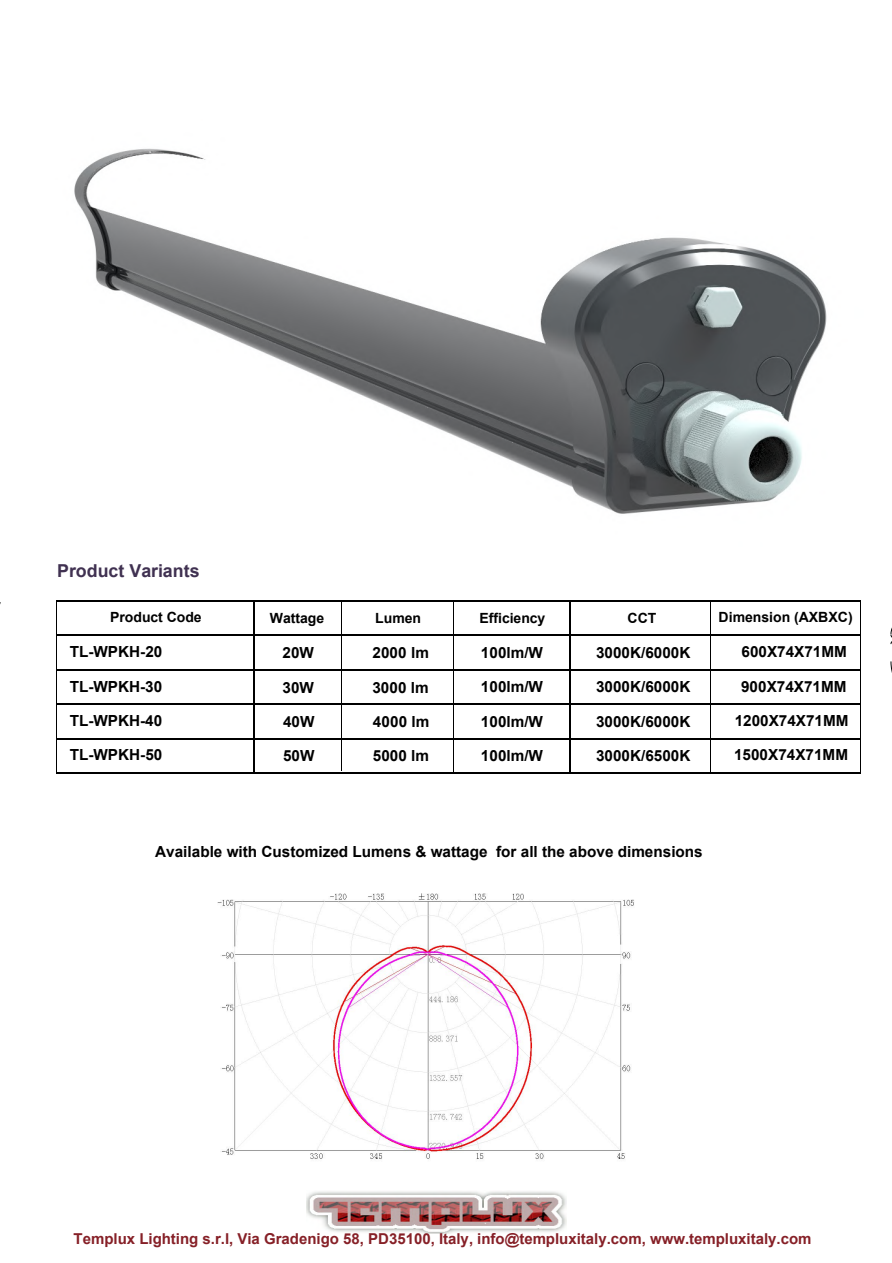
<style>
.page{position:relative;width:892px;height:1263px;background:#fff}
.page>*{position:absolute;margin:0;border:0;box-sizing:border-box;transform-origin:0 0}
.t1{font:700 17.85px "Arial";color:#403151}
.t2{font:700 15.3px "Arial";color:#000}
.t3{font:700 15.3px "Arial";color:#000}
.t4{font:700 15px "Arial";color:#862027}
.t5{font:700 14.1px "Arial";color:#000}
</style>
<div class="page">
<svg style="left:891px;top:661px;width:1px;height:12px"></svg>
<svg style="left:891px;top:627px;width:1px;height:17px"></svg>
<hr style="left:253px;top:601px;width:1px;height:172px;background:#000">
<hr style="left:341px;top:601px;width:1px;height:170px;background:#000">
<hr style="left:454px;top:601px;width:1px;height:173px;background:#000">
<hr style="left:569px;top:601px;width:2px;height:172px;background:#000">
<hr style="left:711px;top:601px;width:1px;height:172px;background:#000">
<hr style="left:860px;top:601px;width:1px;height:172px;background:#000">
<hr style="left:56px;top:600px;width:804px;height:1px;background:#000">
<hr style="left:56px;top:634px;width:804px;height:1px;background:#000">
<hr style="left:56px;top:669px;width:804px;height:1px;background:#000">
<hr style="left:56px;top:703px;width:804px;height:1px;background:#000">
<hr style="left:56px;top:737px;width:804px;height:2px;background:#000">
<hr style="left:56px;top:772px;width:804px;height:1px;background:#000">
<hr style="left:56px;top:600px;width:1px;height:174px;background:#000">
<img style="left:306px;top:1191px;width:260px;height:42px">
<img style="left:217px;top:893px;width:417px;height:266px">
<img style="left:74px;top:148px;width:753px;height:366px">
<p class="t1" style="left:57px;top:561px;width:144px">Product Variants</p>
<p class="t5" style="left:110px;top:610px;width:93px">Product Code</p>
<p class="t5" style="left:719px;top:610px;width:136px">Dimension (AXBXC)</p>
<p class="t5" style="left:270px;top:611px;width:56px">Wattage</p>
<p class="t5" style="left:375px;top:611px;width:47px">Lumen</p>
<p class="t5" style="left:479px;top:611px;width:68px">Efficiency</p>
<p class="t5" style="left:627px;top:611px;width:30px">CCT</p>
<p class="t2" style="left:283px;top:645px;width:33px">20W</p>
<p class="t2" style="left:372px;top:645px;width:58px">2000 lm</p>
<p class="t2" style="left:481px;top:645px;width:64px">100lm/W</p>
<p class="t2" style="left:596px;top:645px;width:96px">3000K/6000K</p>
<p class="t2" style="left:283px;top:679px;width:33px">30W</p>
<p class="t2" style="left:372px;top:679px;width:58px">3000 lm</p>
<p class="t2" style="left:481px;top:679px;width:64px">100lm/W</p>
<p class="t2" style="left:596px;top:679px;width:96px">3000K/6000K</p>
<p class="t2" style="left:283px;top:713px;width:33px">40W</p>
<p class="t2" style="left:373px;top:713px;width:58px">4000 lm</p>
<p class="t2" style="left:481px;top:713px;width:64px">100lm/W</p>
<p class="t2" style="left:596px;top:713px;width:96px">3000K/6000K</p>
<p class="t2" style="left:283px;top:748px;width:33px">50W</p>
<p class="t2" style="left:373px;top:748px;width:58px">5000 lm</p>
<p class="t2" style="left:481px;top:748px;width:64px">100lm/W</p>
<p class="t2" style="left:596px;top:748px;width:96px">3000K/6500K</p>
<p class="t2" style="left:70px;top:644px;width:94px">TL-WPKH-20</p>
<p class="t2" style="left:741px;top:644px;width:107px">600X74X71MM</p>
<p class="t2" style="left:741px;top:678px;width:107px">900X74X71MM</p>
<p class="t2" style="left:70px;top:678px;width:94px">TL-WPKH-30</p>
<p class="t2" style="left:70px;top:713px;width:94px">TL-WPKH-40</p>
<p class="t2" style="left:735px;top:713px;width:115px">1200X74X71MM</p>
<p class="t2" style="left:70px;top:747px;width:94px">TL-WPKH-50</p>
<p class="t2" style="left:734px;top:747px;width:116px">1500X74X71MM</p>
<p class="t3" style="left:155px;top:840px;width:549px">Available with Customized Lumens &amp; wattage for all the above dimensions</p>
<p class="t4" style="left:74px;top:1230px;width:739px">Templux Lighting s.r.l, Via Gradenigo 58, PD35100, Italy, info@templuxitaly.com, www.templuxitaly.com</p>
</div>
